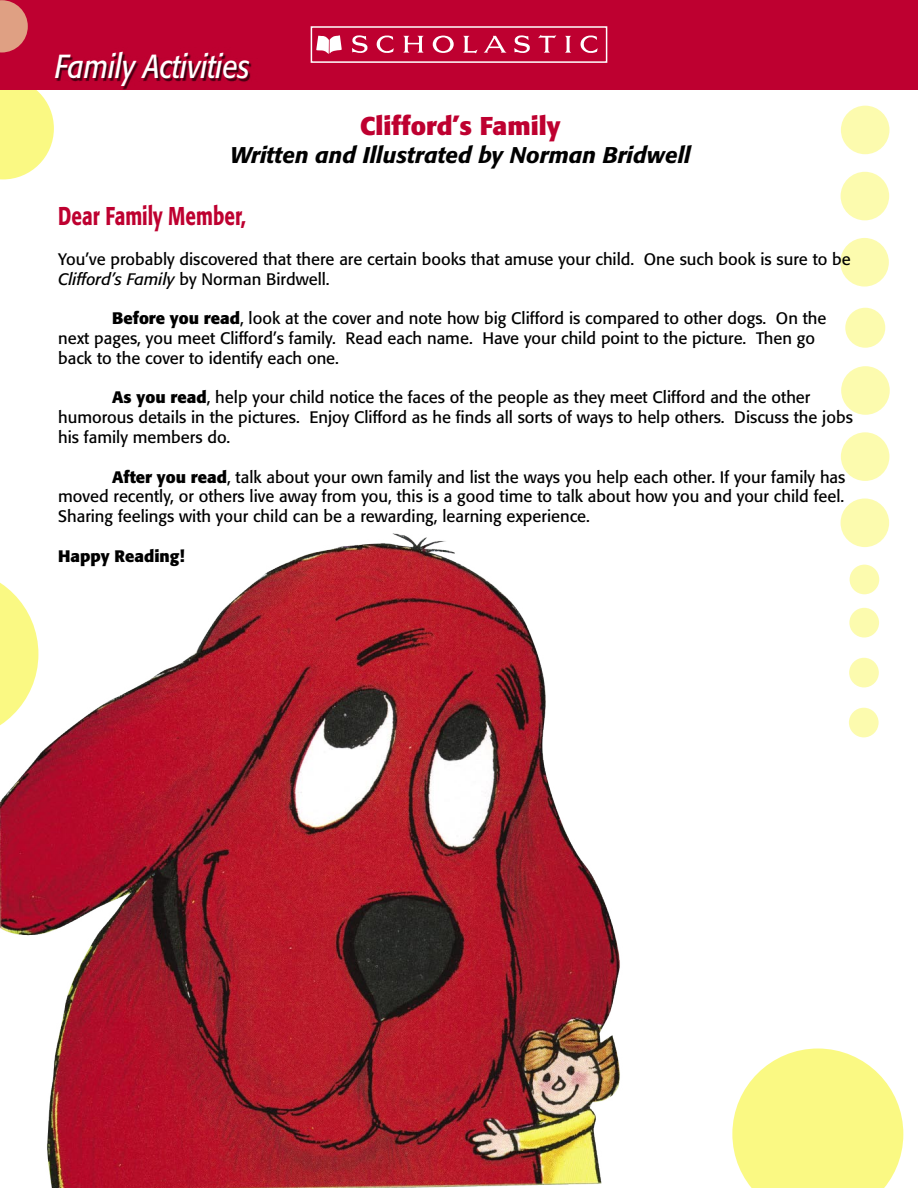
<style>
.page{position:relative;width:918px;height:1188px;background:#fff}
.page>*{position:absolute;margin:0;border:0;box-sizing:border-box;transform-origin:0 0}
.t1{font:italic 33px "Formata";color:#fff;scale:.84 1}
.t2{font:500 25.5px "Formata";color:#be0030;scale:.74 1}
.t3{font:700 25.5px "Formata";color:#be0030}
.t4{font:italic 500 22.5px "Formata";color:#000}
.t5{font:16.5px/19.8px "Formata";color:#000}
.t6{font:700 16.5px "Formata";color:#000}
.s1{font-style:italic}
.s2{font-weight:700}
</style>
<div class="page">
<div style="left:841px;top:106px;width:49px;height:48px;background:#fcfbae;border-radius:50%"></div>
<div style="left:841px;top:172px;width:48px;height:48px;background:#fcfbae;border-radius:50%"></div>
<div style="left:840px;top:238px;width:49px;height:49px;background:#fcfbae;border-radius:50%"></div>
<div style="left:845px;top:308px;width:40px;height:40px;background:#fcfbae;border-radius:50%"></div>
<div style="left:841px;top:366px;width:49px;height:49px;background:#fcfbae;border-radius:50%"></div>
<div style="left:841px;top:432px;width:49px;height:49px;background:#fcfbae;border-radius:50%"></div>
<div style="left:840px;top:498px;width:49px;height:49px;background:#fcfbae;border-radius:50%"></div>
<div style="left:850px;top:565px;width:29px;height:29px;background:#fcfbae;border-radius:50%"></div>
<div style="left:849px;top:608px;width:30px;height:30px;background:#fcfbae;border-radius:50%"></div>
<div style="left:849px;top:658px;width:30px;height:30px;background:#fcfbae;border-radius:50%"></div>
<div style="left:849px;top:708px;width:30px;height:29px;background:#fcfbae;border-radius:50%"></div>
<svg style="left:0;top:90px;width:54px;height:90px"></svg>
<svg style="left:732px;top:1048px;width:172px;height:140px"></svg>
<div style="left:0;top:0;width:918px;height:90px;background:#be0030"></div>
<svg style="left:0;top:0;width:28px;height:52px"></svg>
<div style="left:51px;top:47px;width:867px;height:68px;background:#000;opacity:.65"></div>
<div style="left:311px;top:27px;width:296px;height:35px;background:#be0030"></div>
<svg style="left:316px;top:35px;width:26px;height:19px"></svg>
<svg style="left:352px;top:35px;width:16px;height:18px"></svg>
<svg style="left:376px;top:35px;width:18px;height:18px"></svg>
<svg style="left:403px;top:36px;width:21px;height:17px"></svg>
<svg style="left:463px;top:36px;width:14px;height:17px"></svg>
<svg style="left:514px;top:35px;width:16px;height:18px"></svg>
<svg style="left:538px;top:35px;width:18px;height:18px"></svg>
<svg style="left:565px;top:36px;width:6px;height:17px"></svg>
<svg style="left:580px;top:35px;width:18px;height:18px"></svg>
<svg style="left:433px;top:36px;width:21px;height:17px"></svg>
<svg style="left:484px;top:36px;width:22px;height:17px"></svg>
<div style="left:311px;top:26px;width:296px;height:37px;border:2px solid #fff"></div>
<img style="left:0;top:533px;width:620px;height:655px">
<p class="t1" style="left:55px;top:47px;width:233px">Family Activities</p>
<p class="t3" style="left:360px;top:110px;width:202px">Clifford’s Family</p>
<p class="t4" style="left:230px;top:142px;width:462px">Written and Illustrated by Norman Bridwell</p>
<p class="t2" style="left:58px;top:200px;width:255px">Dear Family Member,</p>
<p class="t5" style="left:58px;top:249px;width:794px">You’ve probably discovered that there are certain books that amuse your child. One such book is sure to be<br><span class="s1">Clifford’s Family</span> by Norman Birdwell.</p>
<p class="t5" style="left:58px;top:308px;width:770px;text-indent:54px"><span class="s2">Before you read</span>, look at the cover and note how big Clifford is compared to other dogs. On the next pages, you meet Clifford’s family. Read each name. Have your child point to the picture. Then go back to the cover to identify each one.</p>
<p class="t5" style="left:58px;top:388px;width:796px;text-indent:54px"><span class="s2">As you read</span>, help your child notice the faces of the people as they meet Clifford and the other humorous details in the pictures. Enjoy Clifford as he finds all sorts of ways to help others. Discuss the jobs his family members do.</p>
<p class="t5" style="left:58px;top:467px;width:789px;text-align:justify;text-indent:54px"><span class="s2">After you read</span>, talk about your own family and list the ways you help each other. If your family has moved recently, or others live away from you, this is a good time to talk about how you and your child feel.<br>Sharing feelings with your child can be a rewarding, learning experience.</p>
<p class="t6" style="left:58px;top:546px;width:128px">Happy Reading!</p>
</div>
